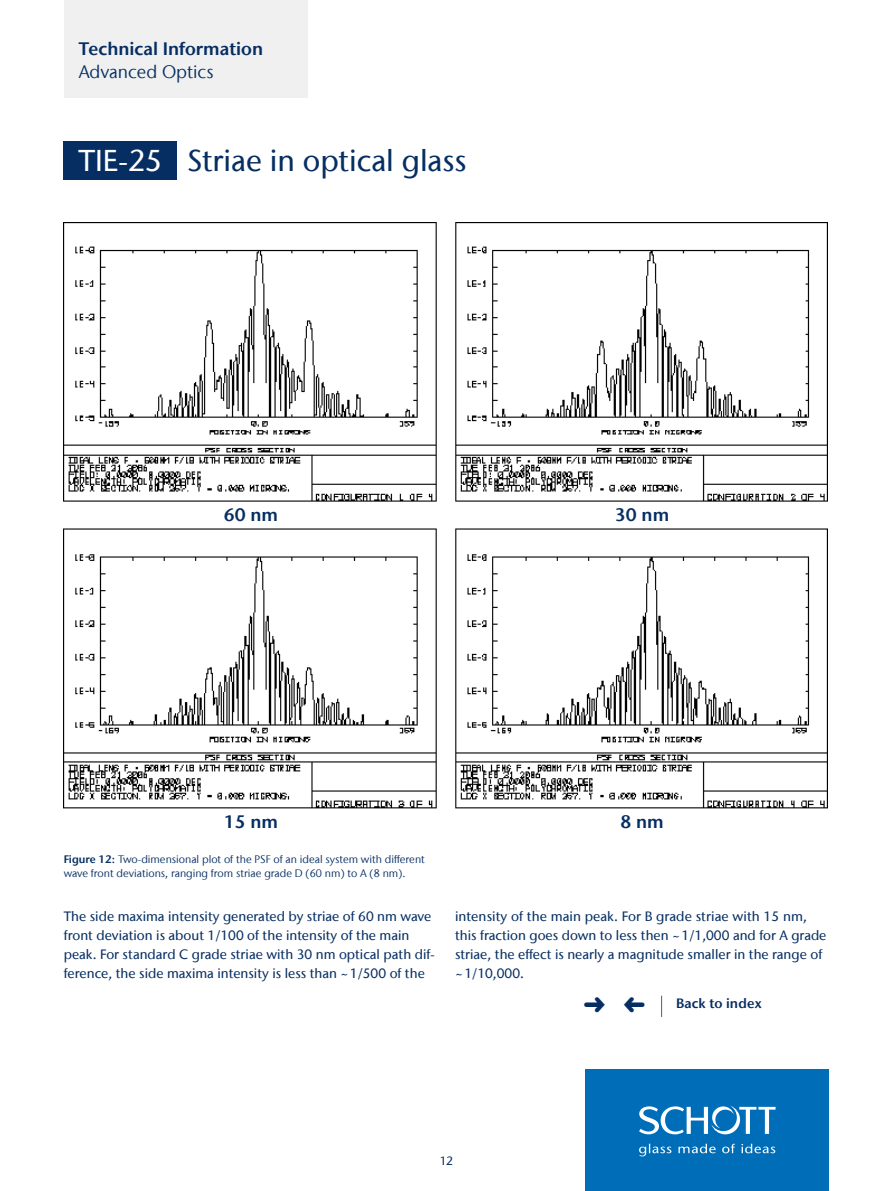
<style>
.page{position:relative;width:893px;height:1191px;background:#fff}
.page>*{position:absolute;margin:0;border:0;box-sizing:border-box;transform-origin:0 0}
.t1{font:500 30px "Stone Sans IIITC Com";color:#062e62}
.t2{font:600 18px "Stone Sans IIITC Com";color:#062e62}
.t3{font:18px "Stone Sans IIITC Com";color:#062e62}
.t4{font:500 13.5px/19.2px "Stone Sans IIITC Com";color:#062e62}
.t5{font:600 13.5px "Stone Sans IIITC Com";letter-spacing:.01em;color:#062e62}
.t6{font:500 12px "Stone Sans IIITC Com";color:#062e62}
.t7{font:10.8px/14.2px "Stone Sans IIITC Com";color:#062e62}
.s1{color:#fff}
.s2{font-weight:600}
</style>
<div class="page">
<div style="left:64px;top:0;width:244px;height:98px;background:#f0f0f0"></div>
<div style="left:585px;top:1069px;width:244px;height:122px;background:#006db8"></div>
<svg style="left:639px;top:1105px;width:137px;height:51px"></svg>
<div style="left:64px;top:142px;width:113px;height:38px;background:#062e62"></div>
<img style="left:64px;top:222px;width:373px;height:280px">
<img style="left:455px;top:528px;width:373px;height:281px">
<img style="left:64px;top:528px;width:373px;height:281px">
<img style="left:455px;top:222px;width:373px;height:280px">
<svg style="left:661px;top:995px;width:1px;height:22px"></svg>
<h2 class="t2" style="left:79px;top:38px;width:186px">Technical Information</h2>
<h2 class="t3" style="left:79px;top:60px;width:136px">Advanced Optics</h2>
<h1 class="t1" style="left:78px;top:142px;width:390px"><span class="s1">TIE-25</span> Striae in optical glass</h1>
<h2 class="t2" style="left:224px;top:503px;width:56px">60 nm</h2>
<h2 class="t2" style="left:615px;top:503px;width:56px">30 nm</h2>
<h2 class="t2" style="left:224px;top:810px;width:56px">15 nm</h2>
<h2 class="t2" style="left:620px;top:810px;width:45px">8 nm</h2>
<p class="t7" style="left:64px;top:852px;width:363px"><span class="s2">Figure 12:</span> Two-dimensional plot of the PSF of an ideal system with different wave front deviations, ranging from striae grade D (60 nm) to A (8 nm).</p>
<p class="t4" style="left:64px;top:906px;width:372px">The side maxima intensity generated by striae of 60 nm wave front deviation is about 1/100 of the intensity of the main peak. For standard C grade striae with 30 nm optical path dif&shy;ference, the side maxima intensity is less than ~1/500 of the</p>
<p class="t4" style="left:455px;top:906px;width:373px">intensity of the main peak. For B grade striae with 15 nm, this fraction goes down to less then ~1/1,000 and for A grade striae, the effect is nearly a magnitude smaller in the range of ~1/10,000.</p>
<p class="t5" style="left:676px;top:995px;width:87px">Back to index</p>
<p class="t6" style="left:440px;top:1153px;width:15px">12</p>
</div>
